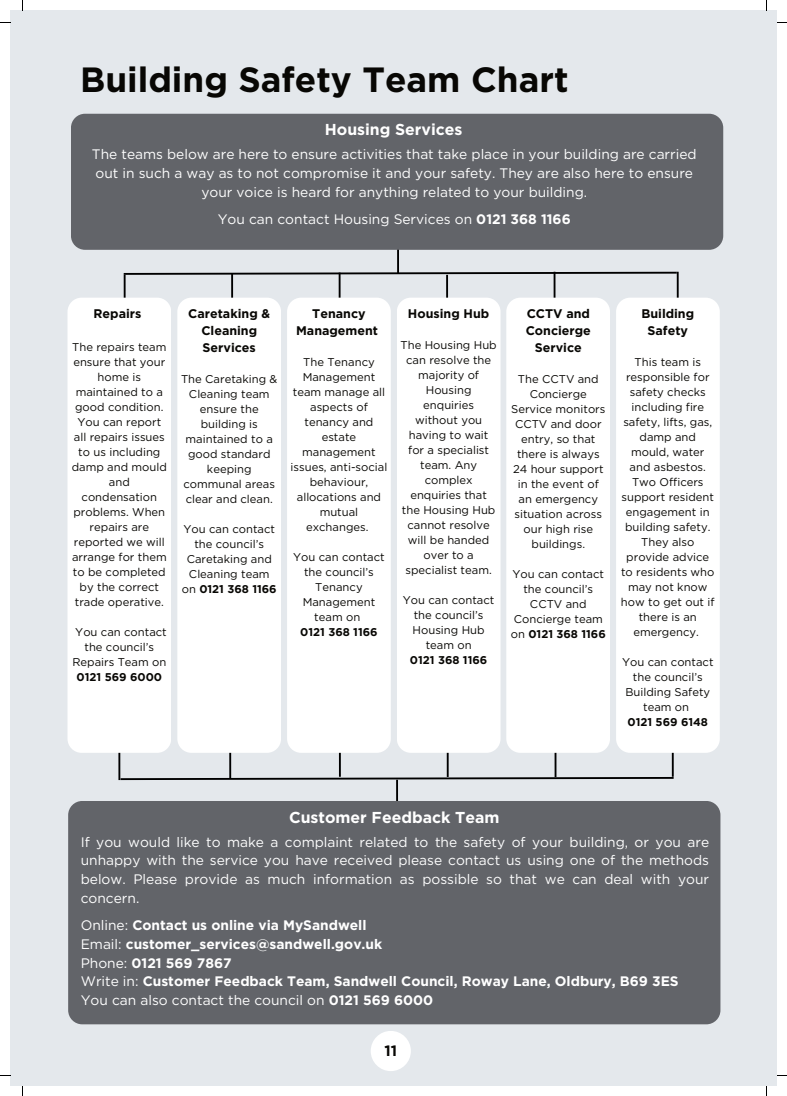
<style>
.page{position:relative;width:787px;height:1096px;background:#fff}
.page>*{position:absolute;margin:0;border:0;box-sizing:border-box;transform-origin:0 0}
.t1{font:700 35px "Gotham";color:#080704}
.t2{font:700 15.88px "Gotham";color:#fff}
.t3{font:700 15px "Gotham";color:#080704}
.t4{font:13.75px/18.8px "Gotham";color:#fff;text-align:center}
.t5{font:700 13.75px/18.8px "Gotham";color:#fff}
.t6{font:700 12.5px/16.9px "Gotham";color:#080704;text-align:center}
.t7{font:11.25px/15px "Gotham";color:#080704;text-align:center}
.t8{font:700 11.25px "Gotham";color:#080704}
.s1{font-weight:700}
.s2{font-weight:400}
</style>
<div class="page">
<div style="left:10px;top:10px;width:767px;height:1076px;background:#e4e8ec"></div>
<div style="left:371px;top:1030px;width:40px;height:40px;background:#fff;border-radius:50%"></div>
<hr style="left:118px;top:732px;width:2px;height:48px;background:#000">
<hr style="left:124px;top:275px;width:2px;height:48px;background:#000">
<div style="left:68px;top:297px;width:103px;height:455px;background:#fff;border-radius:14px"></div>
<hr style="left:229px;top:730px;width:2px;height:48px;background:#000">
<hr style="left:231px;top:274px;width:2px;height:47px;background:#000">
<div style="left:177px;top:297px;width:104px;height:455px;background:#fff;border-radius:14px"></div>
<hr style="left:339px;top:728px;width:2px;height:48px;background:#000">
<hr style="left:339px;top:272px;width:2px;height:48px;background:#000">
<div style="left:287px;top:297px;width:104px;height:455px;background:#fff;border-radius:14px"></div>
<hr style="left:447px;top:729px;width:2px;height:47px;background:#000">
<hr style="left:446px;top:275px;width:2px;height:48px;background:#000">
<div style="left:397px;top:297px;width:103px;height:455px;background:#fff;border-radius:14px"></div>
<hr style="left:554px;top:729px;width:2px;height:48px;background:#000">
<hr style="left:554px;top:272px;width:1px;height:47px;background:#000">
<div style="left:506px;top:297px;width:104px;height:455px;background:#fff;border-radius:14px"></div>
<hr style="left:397px;top:225px;width:2px;height:48px;background:#000">
<div style="left:71px;top:114px;width:652px;height:136px;background:#626469;border-radius:14px"></div>
<hr style="left:396px;top:779px;width:2px;height:48px;background:#000">
<div style="left:68px;top:800px;width:652px;height:224px;background:#626469;border-radius:14px"></div>
<hr style="left:672px;top:728px;width:2px;height:48px;background:#000">
<hr style="left:677px;top:272px;width:2px;height:47px;background:#000">
<div style="left:616px;top:297px;width:104px;height:455px;background:#fff;border-radius:14px"></div>
<svg style="left:123px;top:271px;width:556px;height:5px"></svg>
<svg style="left:119px;top:776px;width:555px;height:5px"></svg>
<h1 class="t1" style="left:80px;top:57px;width:490px">Building Safety Team Chart</h1>
<h2 class="t2" style="left:325px;top:119px;width:139px">Housing Services</h2>
<p class="t4" style="left:92px;top:144px;width:606px">The teams below are here to ensure activities that take place in your building are carried out in such a way as to not compromise it and your safety. They are also here to ensure your voice is heard for anything related to your building.</p>
<p class="t4" style="left:218px;top:209px;width:355px">You can contact Housing Services on <span class="s1">0121 368 1166</span></p>
<p class="t6" style="left:94px;top:305px;width:49px">Repairs</p>
<p class="t7" style="left:72px;top:339px;width:97px">The repairs team ensure that your home is maintained to a good condition.<br>You can report all repairs issues to us including damp and mould and condensation problems. When repairs are reported we will arrange for them to be completed by the correct trade operative.</p>
<p class="t7" style="left:72px;top:624px;width:96px">You can contact the council’s<br>Repairs Team on</p>
<p class="t8" style="left:77px;top:669px;width:87px">0121 569 6000</p>
<p class="t6" style="left:188px;top:305px;width:83px">Caretaking &amp;<br>Cleaning<br>Services</p>
<p class="t7" style="left:181px;top:371px;width:98px">The Caretaking &amp;<br>Cleaning team ensure the building is maintained to a good standard keeping communal areas clear and clean.</p>
<p class="t7" style="left:182px;top:521px;width:96px">You can contact the council’s<br>Caretaking and<br>Cleaning team on <span class="s1">0121 368 1166</span></p>
<p class="t6" style="left:296px;top:305px;width:84px">Tenancy<br>Management</p>
<p class="t7" style="left:291px;top:354px;width:98px">The Tenancy<br>Management team manage all aspects of tenancy and estate management issues, anti-social behaviour, allocations and mutual exchanges.</p>
<p class="t7" style="left:293px;top:549px;width:93px">You can contact the council’s<br>Tenancy<br>Management team on</p>
<p class="t8" style="left:300px;top:624px;width:79px">0121 368 1166</p>
<p class="t6" style="left:408px;top:305px;width:83px">Housing Hub</p>
<p class="t7" style="left:401px;top:337px;width:98px">The Housing Hub can resolve the majority of<br>Housing enquiries without you having to wait for a specialist team. Any complex enquiries that the Housing Hub cannot resolve will be handed over to a specialist team.</p>
<p class="t7" style="left:403px;top:592px;width:93px">You can contact the council’s<br>Housing Hub team on</p>
<p class="t8" style="left:410px;top:653px;width:79px">0121 368 1166</p>
<p class="t6" style="left:526px;top:305px;width:67px">CCTV and<br>Concierge<br>Service</p>
<p class="t7" style="left:511px;top:371px;width:96px">The CCTV and<br>Concierge<br>Service monitors<br>CCTV and door entry, so that there is always<br>24 hour support in the event of an emergency situation across our high rise buildings.</p>
<p class="t7" style="left:511px;top:566px;width:96px">You can contact the council’s<br>CCTV and<br>Concierge team on <span class="s1">0121 368 1166</span></p>
<p class="t6" style="left:641px;top:305px;width:54px">Building<br>Safety</p>
<p class="t7" style="left:621px;top:354px;width:95px">This team is responsible for safety checks including fire safety, lifts, gas, damp and mould, water and asbestos.<br>Two Officers support resident engagement in building safety.<br>They also provide advice to residents who may not know how to get out if there is an emergency.</p>
<p class="t7" style="left:622px;top:654px;width:93px">You can contact the council’s<br>Building Safety team on</p>
<p class="t8" style="left:627px;top:715px;width:82px">0121 569 6148</p>
<h2 class="t2" style="left:289px;top:806px;width:212px">Customer Feedback Team</h2>
<p class="t4" style="left:81px;top:832px;width:630px;text-align:justify">If you would like to make a complaint related to the safety of your building, or you are unhappy with the service you have received please contact us using one of the methods below. Please provide as much information as possible so that we can deal with your concern.</p>
<p class="t5" style="left:81px;top:915px;width:599px"><span class="s2">Online:</span> Contact us online via MySandwell<br><span class="s2">Email:</span> customer_services@sandwell.gov.uk<br><span class="s2">Phone:</span> 0121 569 7867<br><span class="s2">Write in:</span> Customer Feedback Team, Sandwell Council, Roway Lane, Oldbury, B69 3ES <span class="s2">You can also contact the council on</span> 0121 569 6000</p>
<h3 class="t3" style="left:384px;top:1040px;width:14px">11</h3>
</div>
